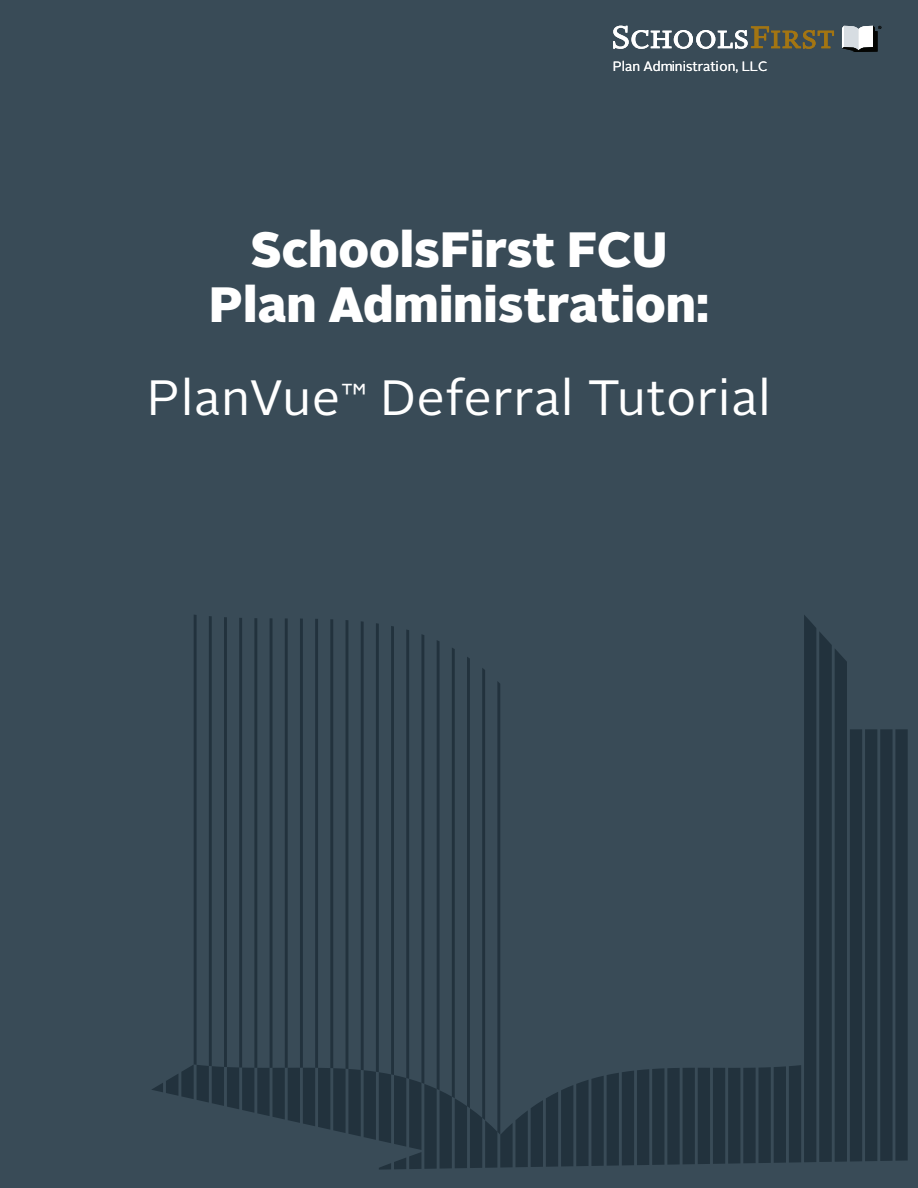
<style>
.page{position:relative;width:918px;height:1188px;background:#394b57}
.page>*{position:absolute;margin:0;border:0;box-sizing:border-box;transform-origin:0 0}
.Plan_Vue_Header1{font:900 49.5px/54.4px "Alright Sans";color:#fff;text-align:center}
.body_black{font:49.5px "Alright Sans";letter-spacing:.02em;color:#fff}
.t1{font:13.5px "Alright Sans";color:#fff}
</style>
<div class="page">
<svg style="left:152px;top:615px;width:756px;height:555px"></svg>
<svg style="left:613px;top:25px;width:268px;height:27px"></svg>
<p class="t1" style="left:613px;top:57px;width:156px">Plan Administration, LLC</p>
<p class="t1" style="left:608px;top:59px;width:156px">Plan Administration, LLC</p>
<p class="Plan_Vue_Header1" style="left:209px;top:223px;width:501px">SchoolsFirst FCU<br>Plan Administration:</p>
<p class="body_black" style="left:147px;top:364px;width:625px">PlanVue<sup>™</sup> Deferral Tutorial</p>
</div>
